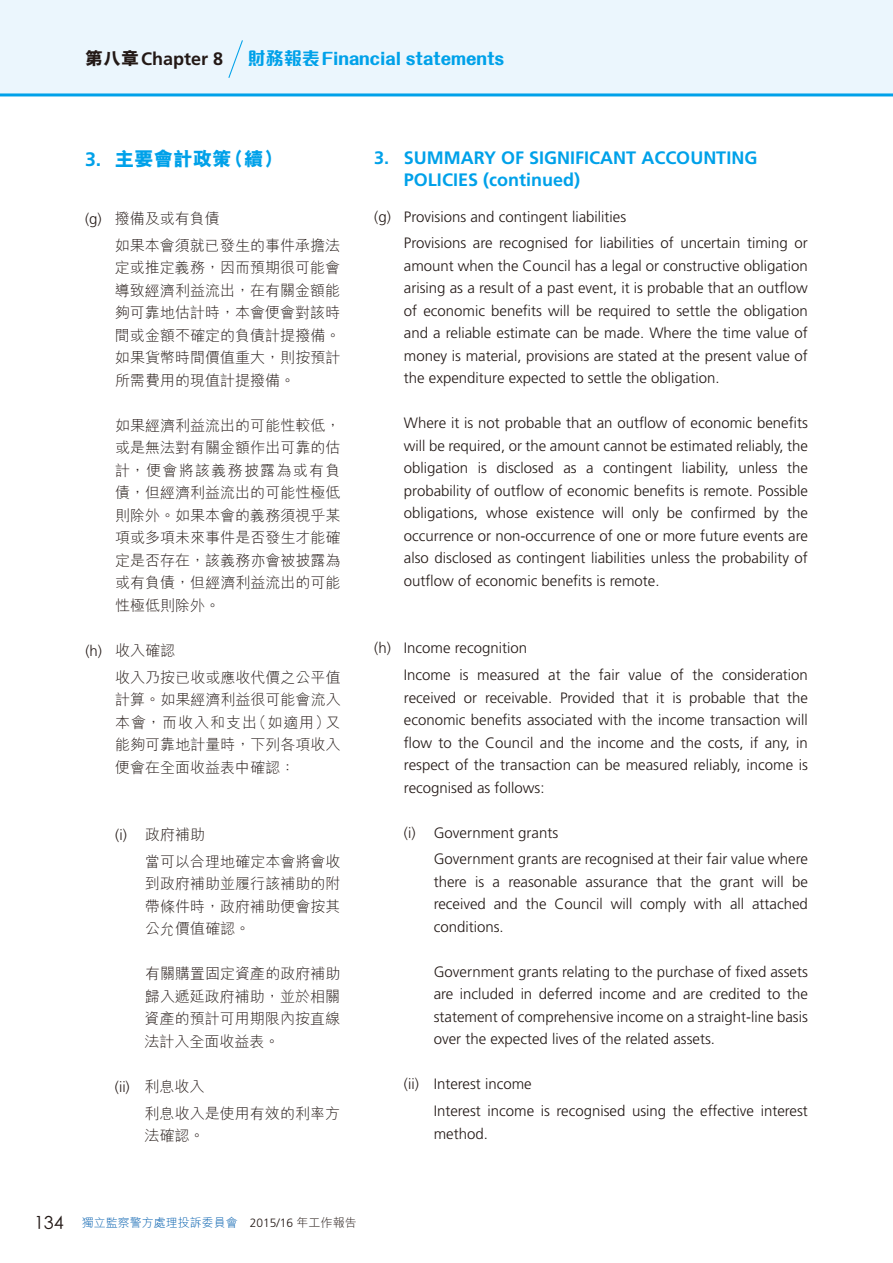
<style>
.page{position:relative;width:893px;height:1263px;background:#fff}
.page>*{position:absolute;margin:0;border:0;box-sizing:border-box;transform-origin:0 0}
.t1{font:800 19.5px "M Hei HK";color:#00a1e9}
.t2{font:700 18px/22.5px "Frutiger LT Std";color:#00a1e9}
.t3{font:800 18px "M Elle HK";color:#00a1e9}
.t4{font:700 18px "Frutiger LT Std";color:#231916}
.t5{font:300 15px/22.5px "Frutiger LT Std";color:#231916;text-align:justify}
.t6{font:300 15px/22.5px "M Hei HK";color:#231916;text-align:justify}
.t7{font:300 12px "M Hei HK";color:#005dad}
.s1{font-family:"M Hei HK";font-weight:800}
.s2{font-family:"Frutiger LT Std";font-weight:700}
.s3{font-family:"Frutiger LT Std"}
.s4{font-family:"M Hei HK"}
.s5{font-family:"ST Heiti TC";font-size:18px;color:#231916}
.s6{font-family:"Frutiger LT Std";color:#231916}
.s7{color:#231916}
</style>
<div class="page">
<div style="left:0;top:0;width:893px;height:95px;background:#ebf6fd"></div>
<svg style="left:228px;top:40px;width:15px;height:38px"></svg>
<hr style="left:0;top:93px;width:893px;height:3px;background:#00a1e9">
<p class="t4" style="left:85px;top:48px;width:140px"><span class="s1">第八章</span>Chapter 8</p>
<p class="t3" style="left:248px;top:50px;width:258px">財務報表Financial statements</p>
<h1 class="t1" style="left:85px;top:149px;width:199px"><span class="s2">3.</span> 主要會計政策（續）</h1>
<p class="t6" style="left:115px;top:205px;width:227px;line-height:26.7px;text-indent:-30px"><span class="s3">(g)</span> 撥備及或有負債<br>如果本會須就已發生的事件承擔法</p>
<p class="t6" style="left:115px;top:256px;width:227px">定或推定義務，因而預期很可能會導致經濟利益流出，在有關金額能夠可靠地估計時，本會便會對該時間或金額不確定的負債計提撥備。如果貨幣時間價值重大，則按預計所需費用的現值計提撥備。</p>
<p class="t6" style="left:115px;top:414px;width:227px">如果經濟利益流出的可能性較低，或是無法對有關金額作出可靠的估計，便會將該義務披露為或有負債，但經濟利益流出的可能性極低則除外。如果本會的義務須視乎某項或多項未來事件是否發生才能確定是否存在，該義務亦會被披露為或有負債，但經濟利益流出的可能性極低則除外。</p>
<p class="t6" style="left:115px;top:637px;width:227px;line-height:26.7px;text-indent:-30px"><span class="s3">(h)</span> 收入確認<br>收入乃按已收或應收代價之公平值</p>
<p class="t6" style="left:115px;top:688px;width:227px">計算。如果經濟利益很可能會流入本會，而收入和支出（如適用）又能夠可靠地計量時，下列各項收入便會在全面收益表中確認：</p>
<p class="t6" style="left:145px;top:821px;width:197px;line-height:26.7px;text-indent:-30px"><span class="s3">(i)</span> 政府補助<br>當可以合理地確定本會將會收</p>
<p class="t6" style="left:145px;top:872px;width:197px">到政府補助並履行該補助的附帶條件時，政府補助便會按其公允價值確認。</p>
<p class="t6" style="left:145px;top:962px;width:197px">有關購置固定資產的政府補助歸入遞延政府補助，並於相關資產的預計可用期限內按直線法計入全面收益表。</p>
<p class="t5" style="left:115px;top:1076px;width:91px">(ii) <span class="s4">利息收入</span></p>
<p class="t6" style="left:145px;top:1102px;width:197px">利息收入是使用有效的利率方法確認。</p>
<p class="t2" style="left:404px;top:146px;width:355px;text-indent:-30px">3. SUMMARY OF SIGNIFICANT ACCOUNTING<br>POLICIES (continued)</p>
<p class="t5" style="left:404px;top:203px;width:405px;line-height:26.7px;text-indent:-30px">(g) Provisions and contingent liabilities<br>Provisions are recognised for liabilities of uncertain timing or</p>
<p class="t5" style="left:404px;top:255px;width:405px">amount when the Council has a legal or constructive obligation arising as a result of a past event, it is probable that an outflow of economic benefits will be required to settle the obligation and a reliable estimate can be made. Where the time value of money is material, provisions are stated at the present value of the expenditure expected to settle the obligation.</p>
<p class="t5" style="left:404px;top:412px;width:405px">Where it is not probable that an outflow of economic benefits will be required, or the amount cannot be estimated reliably, the obligation is disclosed as a contingent liability, unless the probability of outflow of economic benefits is remote. Possible obligations, whose existence will only be confirmed by the occurrence or non-occurrence of one or more future events are also disclosed as contingent liabilities unless the probability of outflow of economic benefits is remote.</p>
<p class="t5" style="left:404px;top:635px;width:405px;line-height:26.7px;text-indent:-30px">(h) Income recognition<br>Income is measured at the fair value of the consideration</p>
<p class="t5" style="left:404px;top:686px;width:405px">received or receivable. Provided that it is probable that the economic benefits associated with the income transaction will flow to the Council and the income and the costs, if any, in respect of the transaction can be measured reliably, income is recognised as follows:</p>
<p class="t5" style="left:434px;top:819px;width:376px;line-height:26.7px;text-indent:-30px">(i) Government grants<br>Government grants are recognised at their fair value where</p>
<p class="t5" style="left:434px;top:871px;width:376px">there is a reasonable assurance that the grant will be received and the Council will comply with all attached conditions.</p>
<p class="t5" style="left:434px;top:961px;width:376px">Government grants relating to the purchase of fixed assets are included in deferred income and are credited to the statement of comprehensive income on a straight-line basis over the expected lives of the related assets.</p>
<p class="t5" style="left:434px;top:1071px;width:376px;line-height:26.7px;text-indent:-30px">(ii) Interest income<br>Interest income is recognised using the effective interest</p>
<p class="t5" style="left:434px;top:1122px;width:56px">method.</p>
<p class="t7" style="left:34px;top:1216px;width:324px"><span class="s5">134</span> 獨立監察警方處理投訴委員會 <span class="s6">2015/16</span> <span class="s7">年工作報告</span></p>
</div>
